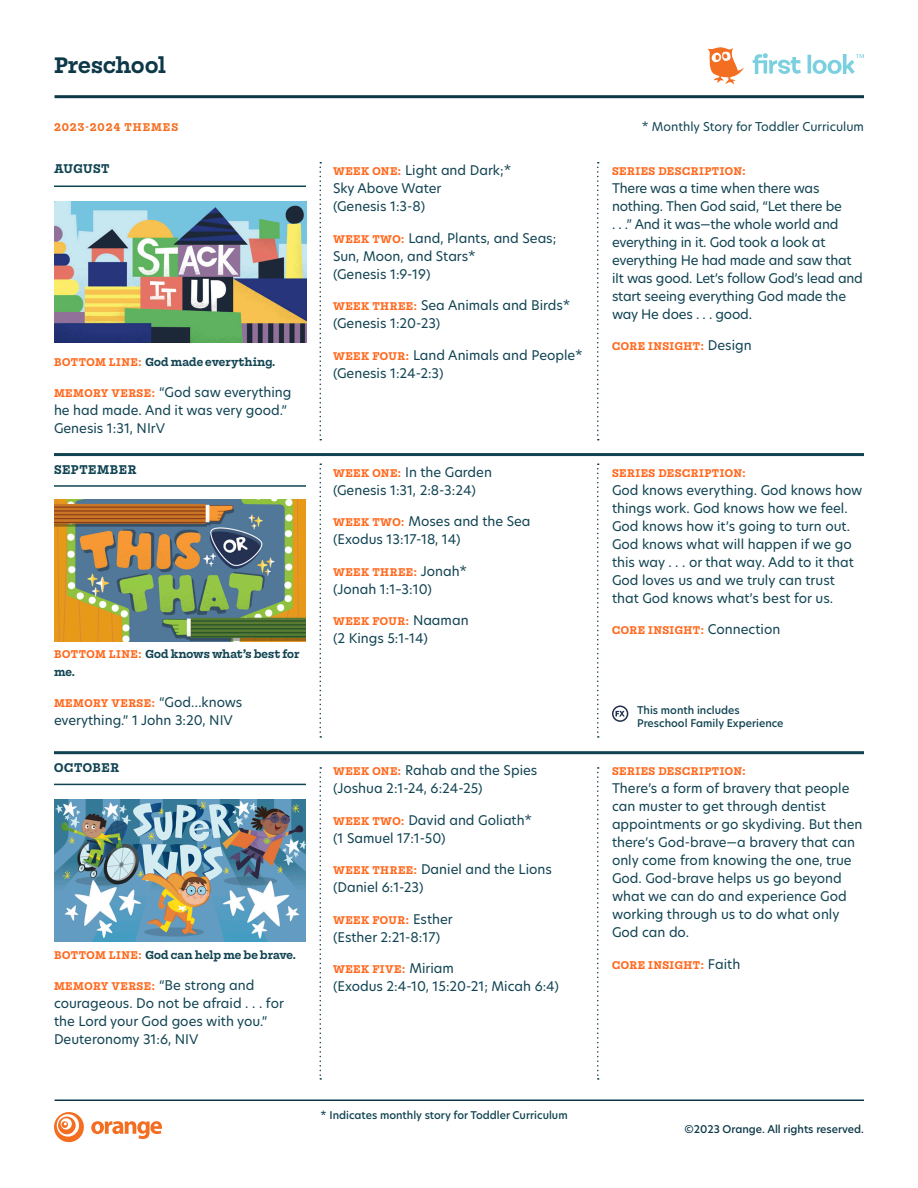
<style>
.page{position:relative;width:918px;height:1188px;background:#fff}
.page>*{position:absolute;margin:0;border:0;box-sizing:border-box;transform-origin:0 0}
.t1{font:700 24px "Mortise";color:#0d3848}
.t2{font:700 13.5px "Mortise";letter-spacing:.04em;color:#104352}
.Description{font:13.2px/18px "New Hero";color:#104352}
.Description-2{font:700 12.3px/18px "Mortise";color:#104352}
.Description-3{font:700 12px "Mortise";letter-spacing:.04em;color:#ff681d}
.Description-4{font:12px "New Hero";color:#104352}
.t3{font:700 12px "Mortise";letter-spacing:.08em;color:#f36e21}
.t4{font:500 10.5px/13.5px "New Hero";color:#104352}
.t5{font:500 10.5px "New Hero";color:#0d3848}
.s1{font-size:12px;color:#ff681d}
.s2{font-family:"Mortise";font-weight:700;font-size:12px;color:#ff681d}
.s3{font-family:"New Hero";font-weight:400;font-size:13.2px;color:#104352}
</style>
<div class="page">
<hr style="left:55px;top:95px;width:809px;height:3px;background:#0d3848">
<svg style="left:707px;top:47px;width:37px;height:37px"></svg>
<svg style="left:753px;top:53px;width:111px;height:21px"></svg>
<hr style="left:55px;top:1100px;width:809px;height:1px;background:#0d3848">
<svg style="left:54px;top:1112px;width:108px;height:31px"></svg>
<img style="left:54px;top:201px;width:252px;height:142px">
<img style="left:54px;top:500px;width:252px;height:141px">
<img style="left:54px;top:800px;width:252px;height:141px">
<div style="left:612px;top:706px;width:16px;height:16px;border:2px solid #212e47;border-radius:50%"></div>
<svg style="left:616px;top:711px;width:9px;height:6px"></svg>
<hr style="left:54px;top:453px;width:810px;height:3px;background:#104352">
<hr style="left:54px;top:485px;width:252px;height:2px;background:#104352">
<hr style="left:54px;top:186px;width:252px;height:1px;background:#104352">
<hr style="left:54px;top:784px;width:252px;height:1px;background:#104352">
<hr style="left:54px;top:751px;width:810px;height:3px;background:#104352">
<svg style="left:320px;top:767px;width:1px;height:313px"></svg>
<svg style="left:320px;top:464px;width:1px;height:274px"></svg>
<svg style="left:320px;top:162px;width:1px;height:278px"></svg>
<svg style="left:597px;top:767px;width:2px;height:313px"></svg>
<svg style="left:597px;top:464px;width:2px;height:274px"></svg>
<svg style="left:597px;top:162px;width:2px;height:278px"></svg>
<h1 class="t1" style="left:54px;top:53px;width:114px">Preschool</h1>
<p class="t3" style="left:54px;top:121px;width:126px">2023-2024 THEMES</p>
<p class="t2" style="left:54px;top:161px;width:57px">AUGUST</p>
<p class="Description-2" style="left:54px;top:353px;width:223px"><span class="s1">BOTTOM LINE:</span> God made everything.</p>
<p class="Description" style="left:54px;top:383px;width:239px"><span class="s2">MEMORY VERSE:</span> “God saw everything he had made. And it was very good.”<br>Genesis 1:31, NIrV</p>
<p class="t2" style="left:54px;top:463px;width:84px">SEPTEMBER</p>
<p class="Description-2" style="left:54px;top:645px;width:247px"><span class="s1">BOTTOM LINE:</span> God knows what’s best for me.</p>
<p class="Description-3" style="left:54px;top:697px;width:190px">MEMORY VERSE: <span class="s3">“God…knows</span></p>
<p class="Description" style="left:54px;top:711px;width:180px">everything.” 1 John 3:20, NIV</p>
<p class="t2" style="left:54px;top:761px;width:67px">OCTOBER</p>
<p class="Description-2" style="left:54px;top:946px;width:244px"><span class="s1">BOTTOM LINE:</span> God can help me be brave.</p>
<p class="Description-3" style="left:54px;top:980px;width:202px">MEMORY VERSE: <span class="s3">“Be strong and</span></p>
<p class="Description" style="left:54px;top:994px;width:232px">courageous. Do not be afraid . . . for the Lord your God goes with you.”<br>Deuteronomy 31:6, NIV</p>
<p class="Description" style="left:333px;top:161px;width:180px"><span class="s2">WEEK ONE:</span> Light and Dark;*<br>Sky Above Water<br>(Genesis 1:3-8)</p>
<p class="Description" style="left:333px;top:229px;width:225px"><span class="s2">WEEK TWO:</span> Land, Plants, and Seas;<br>Sun, Moon, and Stars*<br>(Genesis 1:9-19)</p>
<p class="Description" style="left:333px;top:296px;width:239px"><span class="s2">WEEK THREE:</span> Sea Animals and Birds* (Genesis 1:20-23)</p>
<p class="Description" style="left:333px;top:346px;width:251px"><span class="s2">WEEK FOUR:</span> Land Animals and People* (Genesis 1:24-2:3)</p>
<p class="Description" style="left:333px;top:463px;width:161px"><span class="s2">WEEK ONE:</span> In the Garden (Genesis 1:31, 2:8-3:24)</p>
<p class="Description" style="left:333px;top:512px;width:199px"><span class="s2">WEEK TWO:</span> Moses and the Sea (Exodus 13:17-18, 14)</p>
<p class="Description-3" style="left:333px;top:566px;width:136px">WEEK THREE: <span class="s3">Jonah*</span></p>
<p class="Description" style="left:333px;top:580px;width:100px">(Jonah 1:1–3:10)</p>
<p class="Description-3" style="left:333px;top:615px;width:137px">WEEK FOUR: <span class="s3">Naaman</span></p>
<p class="Description" style="left:333px;top:629px;width:96px">(2 Kings 5:1-14)</p>
<p class="Description" style="left:333px;top:761px;width:206px"><span class="s2">WEEK ONE:</span> Rahab and the Spies (Joshua 2:1-24, 6:24-25)</p>
<p class="Description" style="left:333px;top:811px;width:201px"><span class="s2">WEEK TWO:</span> David and Goliath* (1 Samuel 17:1-50)</p>
<p class="Description" style="left:333px;top:860px;width:220px"><span class="s2">WEEK THREE:</span> Daniel and the Lions (Daniel 6:1-23)</p>
<p class="Description-3" style="left:333px;top:913px;width:121px">WEEK FOUR: <span class="s3">Esther</span></p>
<p class="Description" style="left:333px;top:928px;width:109px">(Esther 2:21-8:17)</p>
<p class="Description-3" style="left:333px;top:963px;width:123px">WEEK FIVE: <span class="s3">Miriam</span></p>
<p class="Description" style="left:333px;top:977px;width:228px">(Exodus 2:4-10, 15:20-21; Micah 6:4)</p>
<p class="t4" style="left:321px;top:1108px;width:249px">* Indicates monthly story for Toddler Curriculum</p>
<p class="Description-4" style="left:642px;top:119px;width:224px">* Monthly Story for Toddler Curriculum</p>
<p class="Description-3" style="left:612px;top:164px;width:135px">SERIES DESCRIPTION:</p>
<p class="Description" style="left:612px;top:179px;width:252px">There was a time when there was nothing. Then God said, “Let there be<br>. . .” And it was—the whole world and everything in it. God took a look at everything He had made and saw that iIt was good. Let’s follow God’s lead and start seeing everything God made the way He does . . . good.</p>
<p class="Description-3" style="left:612px;top:340px;width:141px">CORE INSIGHT: <span class="s3">Design</span></p>
<p class="Description-3" style="left:612px;top:467px;width:135px">SERIES DESCRIPTION:</p>
<p class="Description" style="left:612px;top:481px;width:252px">God knows everything. God knows how things work. God knows how we feel.<br>God knows how it’s going to turn out.<br>God knows what will happen if we go this way . . . or that way. Add to it that God loves us and we truly can trust that God knows what’s best for us.</p>
<p class="Description-3" style="left:612px;top:624px;width:170px">CORE INSIGHT: <span class="s3">Connection</span></p>
<p class="t4" style="left:637px;top:703px;width:148px">This month includes<br>Preschool Family Experience</p>
<p class="Description-3" style="left:612px;top:765px;width:135px">SERIES DESCRIPTION:</p>
<p class="Description" style="left:612px;top:779px;width:252px">There’s a form of bravery that people can muster to get through dentist appointments or go skydiving. But then there’s God-brave—a bravery that can only come from knowing the one, true<br>God. God-brave helps us go beyond what we can do and experience God working through us to do what only<br>God can do.</p>
<p class="Description-3" style="left:612px;top:958px;width:130px">CORE INSIGHT: <span class="s3">Faith</span></p>
<p class="t5" style="left:684px;top:1122px;width:181px">©2023 Orange. All rights reserved.</p>
</div>
